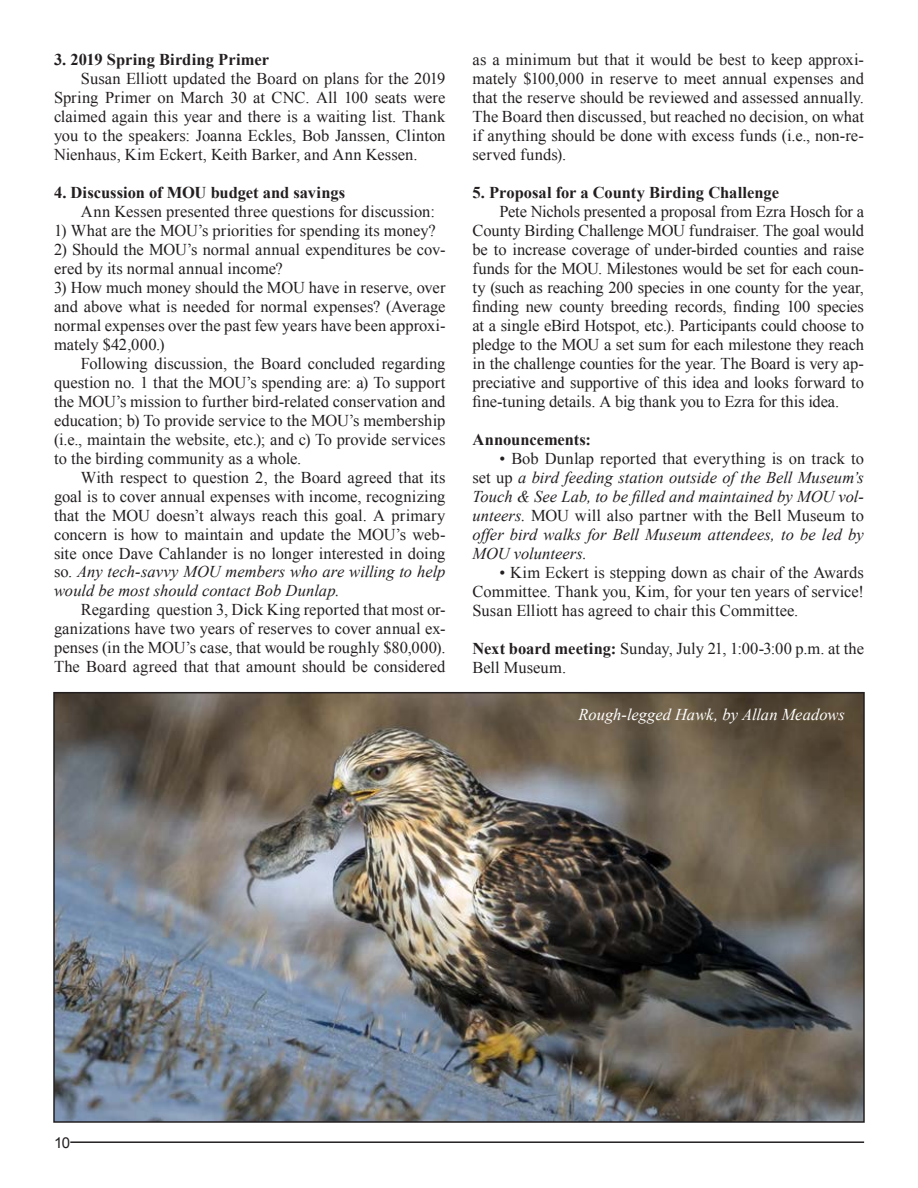
<style>
.page{position:relative;width:918px;height:1188px;background:#fff}
.page>*{position:absolute;margin:0;border:0;box-sizing:border-box;transform-origin:0 0}
.t1{font:16.5px/18.9px "Times New Roman";color:#231f20;text-align:justify}
.t2{font:italic 16.5px/18.9px "Times New Roman";color:#231f20;text-align:justify}
.t3{font:700 16.5px "Times New Roman";color:#231f20}
.t4{font:italic 16.5px "Times New Roman";color:#fff}
.t5{font:15px "Arial";color:#231f20}
.s1{font-style:italic}
.s2{font-style:normal}
.s3{font-weight:700}
</style>
<div class="page">
<hr style="left:70px;top:1141px;width:794px;height:2px;background:#231f20">
<img style="left:56px;top:695px;width:806px;height:425px">
<div style="left:53px;top:692px;width:812px;height:431px;border:2px solid #231f20"></div>
<p class="t3" style="left:54px;top:48px;width:217px">3. 2019 Spring Birding Primer</p>
<p class="t1" style="left:54px;top:69px;width:393px;text-indent:27px">Susan Elliott updated the Board on plans for the 2019<br>Spring Primer on March 30 at CNC. All 100 seats were claimed again this year and there is a waiting list. Thank you to the speakers: Joanna Eckles, Bob Janssen, Clinton Nienhaus, Kim Eckert, Keith Barker, and Ann Kessen.</p>
<p class="t3" style="left:54px;top:181px;width:293px">4. Discussion of MOU budget and savings</p>
<p class="t1" style="left:81px;top:202px;width:355px">Ann Kessen presented three questions for discussion:</p>
<p class="t1" style="left:54px;top:221px;width:383px">1) What are the MOU’s priorities for spending its money?</p>
<p class="t1" style="left:54px;top:240px;width:393px">2) Should the MOU’s normal annual expenditures be cov&shy;ered by its normal annual income?</p>
<p class="t1" style="left:54px;top:278px;width:393px">3) How much money should the MOU have in reserve, over and above what is needed for normal expenses? (Average normal expenses over the past few years have been approxi&shy;mately $42,000.)</p>
<p class="t1" style="left:54px;top:353px;width:393px;text-indent:27px">Following discussion, the Board concluded regarding question no. 1 that the MOU’s spending are: a) To support the MOU’s mission to further bird-related conservation and education; b) To provide service to the MOU’s membership (i.e., maintain the website, etc.); and c) To provide services to the birding community as a whole.</p>
<p class="t1" style="left:54px;top:467px;width:393px;text-indent:27px">With respect to question 2, the Board agreed that its goal is to cover annual expenses with income, recognizing that the MOU doesn’t always reach this goal. A primary concern is how to maintain and update the MOU’s web&shy;site once Dave Cahlander is no longer interested in doing so. <span class="s1">Any tech-savvy MOU members who are willing to help would be most should contact Bob Dunlap.</span></p>
<p class="t1" style="left:54px;top:600px;width:393px;text-indent:27px">Regarding question 3, Dick King reported that most or&shy;ganizations have two years of reserves to cover annual ex&shy;penses (in the MOU’s case, that would be roughly $80,000).<br>The Board agreed that that amount should be considered</p>
<p class="t1" style="left:472px;top:50px;width:393px">as a minimum but that it would be best to keep approxi&shy;mately $100,000 in reserve to meet annual expenses and that the reserve should be reviewed and assessed annually.<br>The Board then discussed, but reached no decision, on what if anything should be done with excess funds (i.e., non-re&shy;served funds).</p>
<p class="t3" style="left:472px;top:181px;width:308px">5. Proposal for a County Birding Challenge</p>
<p class="t1" style="left:472px;top:202px;width:393px;text-indent:27px">Pete Nichols presented a proposal from Ezra Hosch for a County Birding Challenge MOU fundraiser. The goal would be to increase coverage of under-birded counties and raise funds for the MOU. Milestones would be set for each coun&shy;ty (such as reaching 200 species in one county for the year, finding new county breeding records, finding 100 species at a single eBird Hotspot, etc.). Participants could choose to pledge to the MOU a set sum for each milestone they reach in the challenge counties for the year. The Board is very ap&shy;preciative and supportive of this idea and looks forward to fine-tuning details. A big thank you to Ezra for this idea.</p>
<p class="t3" style="left:472px;top:428px;width:120px">Announcements:</p>
<p class="t2" style="left:472px;top:449px;width:393px;text-indent:27px"><span class="s2">• Bob Dunlap reported that everything is on track to set up</span> a bird feeding station outside of the Bell Museum’s Touch &amp; See Lab, to be filled and maintained by MOU vol&shy;unteers. <span class="s2">MOU will also partner with the Bell Museum to </span>offer bird walks for Bell Museum attendees, to be led by MOU volunteers.</p>
<p class="t1" style="left:472px;top:562px;width:393px;text-indent:27px">• Kim Eckert is stepping down as chair of the Awards Committee. Thank you, Kim, for your ten years of service!<br>Susan Elliott has agreed to chair this Committee.</p>
<p class="t1" style="left:472px;top:638px;width:393px"><span class="s3">Next board meeting:</span> Sunday, July 21, 1:00-3:00 p.m. at the<br>Bell Museum.</p>
<p class="t4" style="left:579px;top:703px;width:268px">Rough-legged Hawk, by Allan Meadows</p>
<p class="t5" style="left:54px;top:1133px;width:18px">10</p>
</div>
